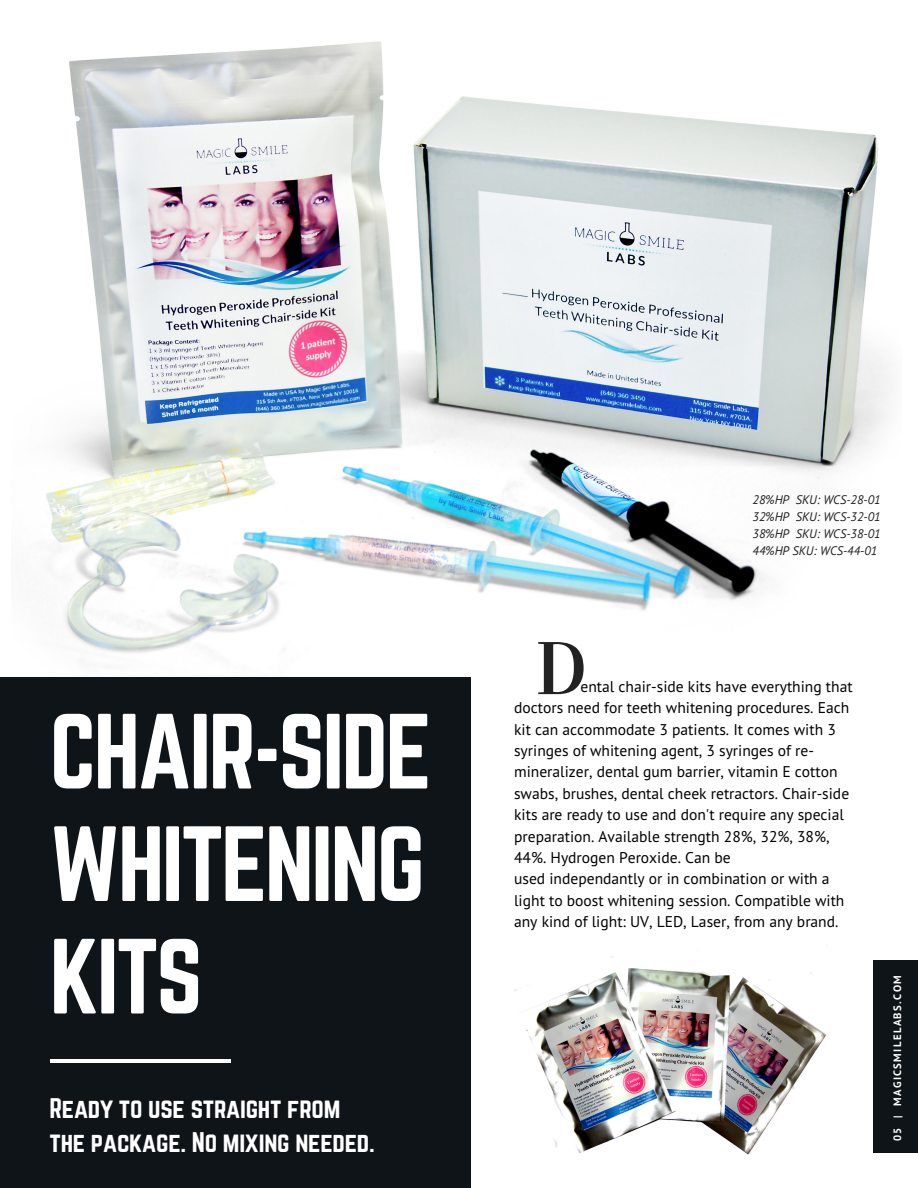
<style>
.page{position:relative;width:918px;height:1188px;background:#fff}
.page>*{position:absolute;margin:0;border:0;box-sizing:border-box;transform-origin:0 0}
.t1{font:93.45px/112.5px "Norwester";letter-spacing:-.03em;color:#fff;text-align:justify}
.t2{font:74.7px "Vidaloka";color:#222}
.t3{font:24.9px/33.8px "Norwester";letter-spacing:-.01em;color:#fff}
.t4{font:15.6px/21.3px "PT Sans";color:#000}
.t5{font:italic 12.45px/16.8px "PT Sans";color:#222;text-align:justify}
.t6{font:700 10.65px "PT Sans";letter-spacing:.13em;color:#fff}
</style>
<div class="page">
<div style="left:0;top:677px;width:471px;height:511px;background:#0e1418"></div>
<img style="left:46px;top:41px;width:845px;height:621px">
<hr style="left:50px;top:1060px;width:180px;height:3px;background:#fff">
<div style="left:873px;top:961px;width:45px;height:192px;background:#0e1418"></div>
<img style="left:514px;top:945px;width:314px;height:210px">
<h1 class="t1" style="left:50px;top:699px;width:384px">CHAIR-SIDE WHITENING KITS</h1>
<h3 class="t3" style="left:50px;top:1093px;width:327px">Ready to use straight from the package. No mixing needed.</h3>
<p class="t5" style="left:753px;top:491px;width:130px">28%HP SKU: WCS-28-01<br>32%HP SKU: WCS-32-01<br>38%HP SKU: WCS-38-01<br>44%HP SKU: WCS-44-01</p>
<h2 class="t2" style="left:536px;top:624px;width:53px">D</h2>
<p class="t4" style="left:514px;top:675px;width:340px;text-indent:66px">ental chair-side kits have everything that doctors need for teeth whitening procedures. Each kit can accommodate 3 patients. It comes with 3 syringes of whitening agent, 3 syringes of re&shy;mineralizer, dental gum barrier, vitamin E cotton swabs, brushes, dental cheek retractors. Chair-side kits are ready to use and don't require any special preparation. Available strength 28%, 32%, 38%, 44%. Hydrogen Peroxide. Can be<br>used independantly or in combination or with a light to boost whitening session. Compatible with any kind of light: UV, LED, Laser, from any brand.</p>
<p class="t6" style="left:890px;top:1141px;width:167px;rotate:-90deg">05 | MAGICSMILELABS.COM</p>
</div>
